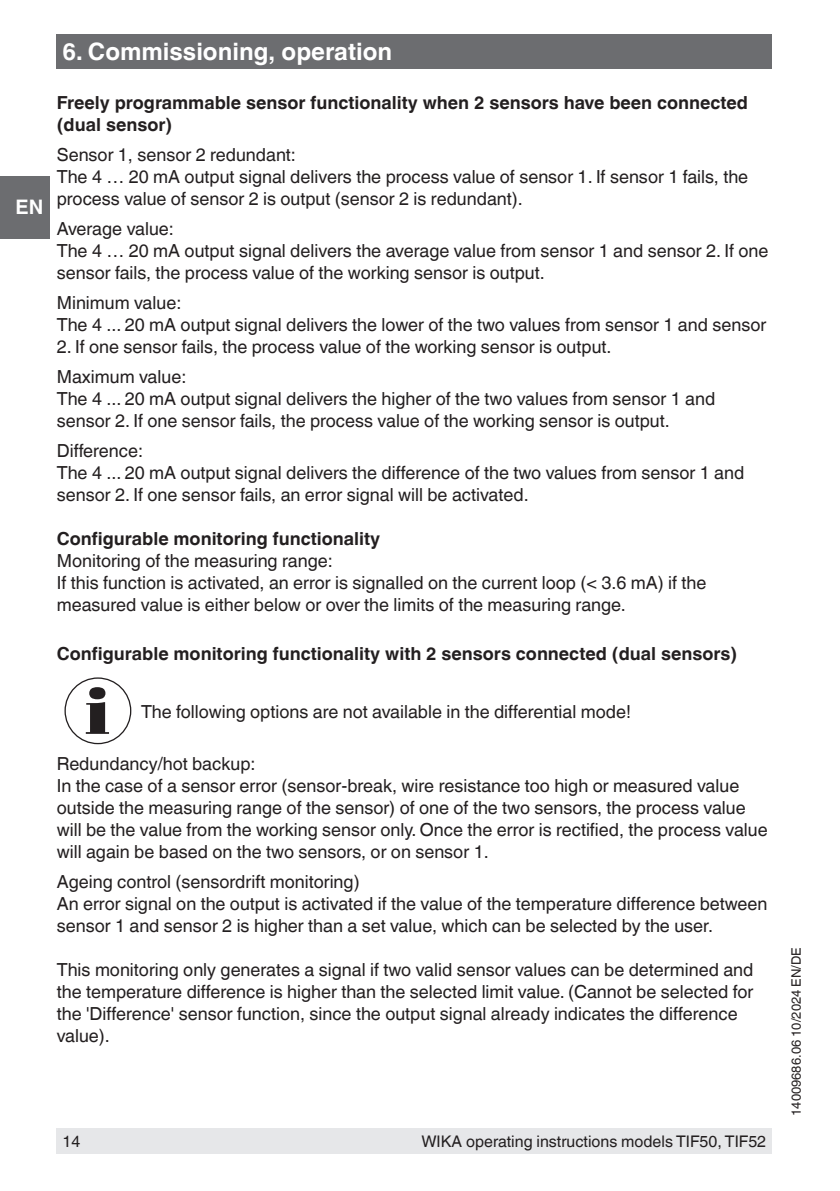
<style>
.page{position:relative;width:840px;height:1191px;background:#fff}
.page>*{position:absolute;margin:0;border:0;box-sizing:border-box;transform-origin:0 0}
.t1{font:700 24px "Helvetica World";color:#fff}
.t2{font:700 20px "Helvetica World";color:#fff}
.t3{font:18px/22px "Helvetica World";color:#231f20}
.t4{font:700 18px/22px "Helvetica World";color:#231f20}
.t5{font:16px "Helvetica World";color:#231f20}
.t6{font:13px "Helvetica World";color:#231f20}
</style>
<div class="page">
<div style="left:57px;top:1128px;width:714px;height:26px;background:#e6e7e9"></div>
<div style="left:57px;top:34px;width:714px;height:34px;background:#6c6d70"></div>
<div style="left:0;top:176px;width:49px;height:62px;background:#6c6d70"></div>
<svg style="left:86px;top:687px;width:23px;height:47px"></svg>
<div style="left:64px;top:677px;width:67px;height:67px;border:1px solid #231f20;border-radius:50%"></div>
<p class="t2" style="left:16px;top:196px;width:29px">EN</p>
<h1 class="t1" style="left:62px;top:37px;width:331px">6. Commissioning, operation</h1>
<p class="t4" style="left:57px;top:92px;width:692px">Freely programmable sensor functionality when 2 sensors have been connected (dual sensor)</p>
<p class="t3" style="left:57px;top:144px;width:692px">Sensor 1, sensor 2 redundant:<br>The 4 … 20 mA output signal delivers the process value of sensor 1. If sensor 1 fails, the process value of sensor 2 is output (sensor 2 is redundant).</p>
<p class="t3" style="left:57px;top:218px;width:712px">Average value:<br>The 4 … 20 mA output signal delivers the average value from sensor 1 and sensor 2. If one sensor fails, the process value of the working sensor is output.</p>
<p class="t3" style="left:57px;top:292px;width:710px">Minimum value:<br>The 4 ... 20 mA output signal delivers the lower of the two values from sensor 1 and sensor</p>
<p class="t3" style="left:57px;top:332px;width:556px;line-height:30px">2. If one sensor fails, the process value of the working sensor is output.<br>Maximum value:</p>
<p class="t3" style="left:57px;top:388px;width:659px">The 4 ... 20 mA output signal delivers the higher of the two values from sensor 1 and sensor 2. If one sensor fails, the process value of the working sensor is output.</p>
<p class="t3" style="left:57px;top:440px;width:688px">Difference:<br>The 4 ... 20 mA output signal delivers the difference of the two values from sensor 1 and sensor 2. If one sensor fails, an error signal will be activated.</p>
<p class="t4" style="left:57px;top:528px;width:325px">Configurable monitoring functionality</p>
<p class="t3" style="left:57px;top:550px;width:651px">Monitoring of the measuring range:<br>If this function is activated, an error is signalled on the current loop (&lt; 3.6 mA) if the measured value is either below or over the limits of the measuring range.</p>
<p class="t4" style="left:57px;top:642px;width:681px">Configurable monitoring functionality with 2 sensors connected (dual sensors)</p>
<p class="t3" style="left:141px;top:700px;width:491px">The following options are not available in the differential mode!</p>
<p class="t3" style="left:57px;top:752px;width:712px">Redundancy/hot backup:<br>In the case of a sensor error (sensor-break, wire resistance too high or measured value outside the measuring range of the sensor) of one of the two sensors, the process value will be the value from the working sensor only. Once the error is rectified, the process value will again be based on the two sensors, or on sensor 1.</p>
<p class="t3" style="left:57px;top:870px;width:712px">Ageing control (sensordrift monitoring)<br>An error signal on the output is activated if the value of the temperature difference between sensor 1 and sensor 2 is higher than a set value, which can be selected by the user.</p>
<p class="t3" style="left:57px;top:958px;width:697px">This monitoring only generates a signal if two valid sensor values can be determined and the temperature difference is higher than the selected limit value. (Cannot be selected for the 'Difference' sensor function, since the output signal already indicates the difference value).</p>
<p class="t5" style="left:62px;top:1132px;width:19px">14</p>
<p class="t5" style="left:421px;top:1132px;width:346px">WIKA operating instructions models TIF50, TIF52</p>
<p class="t6" style="left:788px;top:1115px;width:170px;rotate:-90deg">14009686.06 10/2024 EN/DE</p>
</div>
